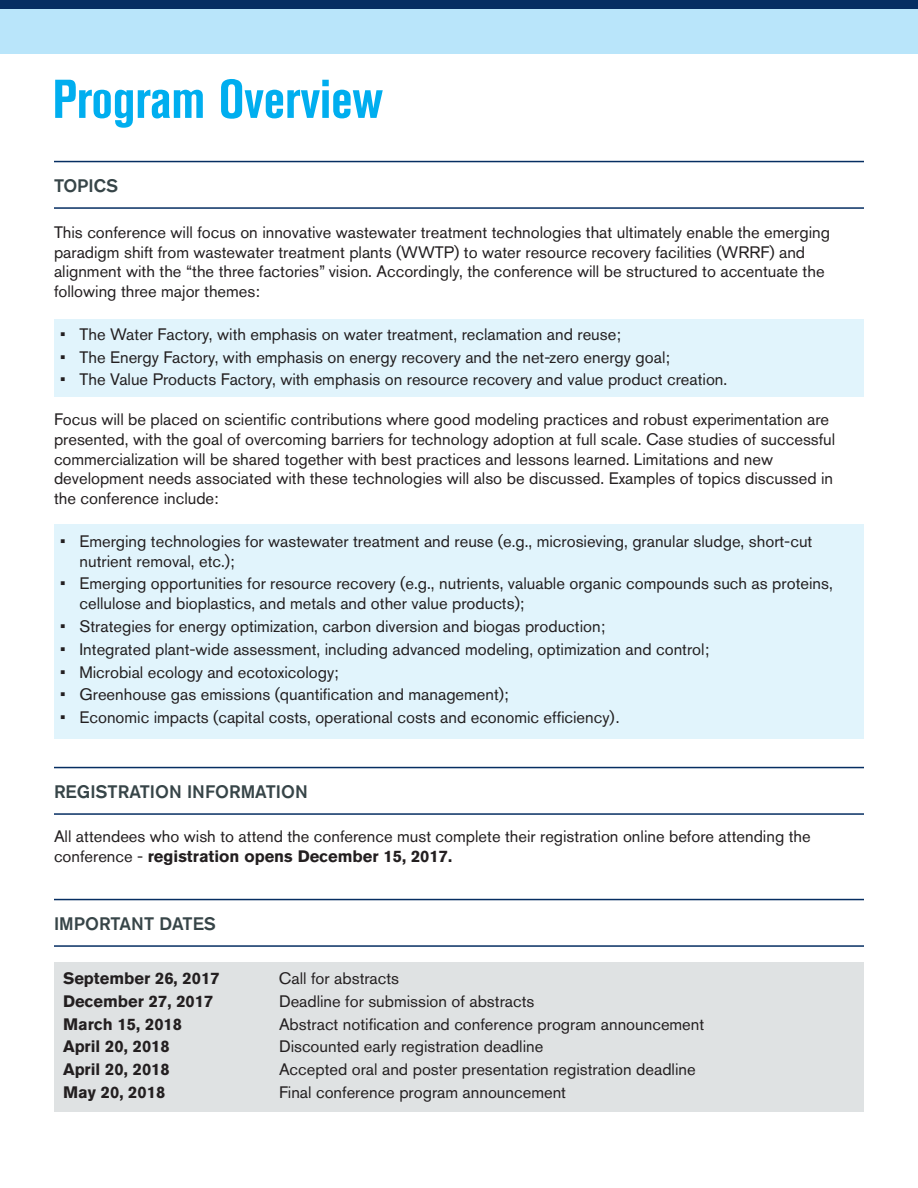
<style>
.page{position:relative;width:918px;height:1188px;background:#fff}
.page>*{position:absolute;margin:0;border:0;box-sizing:border-box;transform-origin:0 0}
.t1{font:700 condensed 54px "Akzidenz Grotesk BE";color:#00aeef}
.t2{font:500 18px "Akzidenz Grotesk BQ";color:#374548}
.t3{font:16.5px/19.8px "Akzidenz Grotesk BQ";color:#231f20}
.t4{font:700 16.5px "Akzidenz Grotesk BQ";color:#231f20}
.s1{font-weight:700}
</style>
<div class="page">
<div style="left:54px;top:319px;width:810px;height:78px;background:#e1f4fc"></div>
<div style="left:54px;top:962px;width:810px;height:150px;background:#dfe2e3"></div>
<div style="left:54px;top:524px;width:810px;height:215px;background:#e1f4fc"></div>
<hr style="left:54px;top:161px;width:810px;height:1px;background:#062e62">
<hr style="left:54px;top:767px;width:810px;height:1px;background:#062e62">
<hr style="left:54px;top:899px;width:810px;height:1px;background:#062e62">
<hr style="left:54px;top:207px;width:810px;height:2px;background:#062e62">
<hr style="left:54px;top:813px;width:810px;height:2px;background:#062e62">
<hr style="left:54px;top:945px;width:810px;height:2px;background:#062e62">
<div style="left:0;top:0;width:918px;height:53px;background:#b9e5fa"></div>
<div style="left:0;top:0;width:918px;height:8px;background:#062e62"></div>
<p class="t1" style="left:52px;top:68px;width:332px">Program Overview</p>
<p class="t2" style="left:54px;top:174px;width:66px">TOPICS</p>
<p class="t3" style="left:54px;top:222px;width:777px">This conference will focus on innovative wastewater treatment technologies that ultimately enable the emerging paradigm shift from wastewater treatment plants (WWTP) to water resource recovery facilities (WRRF) and alignment with the “the three factories” vision. Accordingly, the conference will be structured to accentuate the following three major themes:</p>
<p class="t3" style="left:60px;top:324px;width:562px">• The Water Factory, with emphasis on water treatment, reclamation and reuse;</p>
<p class="t3" style="left:60px;top:347px;width:611px">• The Energy Factory, with emphasis on energy recovery and the net-zero energy goal;</p>
<p class="t3" style="left:60px;top:370px;width:669px">• The Value Products Factory, with emphasis on resource recovery and value product creation.</p>
<p class="t3" style="left:54px;top:409px;width:783px">Focus will be placed on scientific contributions where good modeling practices and robust experimentation are presented, with the goal of overcoming barriers for technology adoption at full scale. Case studies of successful commercialization will be shared together with best practices and lessons learned. Limitations and new development needs associated with these technologies will also be discussed. Examples of topics discussed in the conference include:</p>
<p class="t3" style="left:80px;top:531px;width:734px;text-indent:-20px">• Emerging technologies for wastewater treatment and reuse (e.g., microsieving, granular sludge, short-cut nutrient removal, etc.);</p>
<p class="t3" style="left:80px;top:574px;width:755px;text-indent:-20px">• Emerging opportunities for resource recovery (e.g., nutrients, valuable organic compounds such as proteins, cellulose and bioplastics, and metals and other value products);</p>
<p class="t3" style="left:60px;top:616px;width:547px">• Strategies for energy optimization, carbon diversion and biogas production;</p>
<p class="t3" style="left:60px;top:639px;width:651px">• Integrated plant-wide assessment, including advanced modeling, optimization and control;</p>
<p class="t3" style="left:60px;top:662px;width:280px">• Microbial ecology and ecotoxicology;</p>
<p class="t3" style="left:60px;top:685px;width:450px">• Greenhouse gas emissions (quantification and management);</p>
<p class="t3" style="left:60px;top:707px;width:561px">• Economic impacts (capital costs, operational costs and economic efficiency).</p>
<p class="t2" style="left:54px;top:780px;width:255px">REGISTRATION INFORMATION</p>
<p class="t3" style="left:54px;top:827px;width:758px">All attendees who wish to attend the conference must complete their registration online before attending the conference - <span class="s1">registration opens December 15, 2017.</span></p>
<p class="t2" style="left:54px;top:912px;width:163px">IMPORTANT DATES</p>
<p class="t4" style="left:63px;top:969px;width:158px">September 26, 2017</p>
<p class="t3" style="left:279px;top:968px;width:122px">Call for abstracts</p>
<p class="t4" style="left:63px;top:992px;width:152px">December 27, 2017</p>
<p class="t3" style="left:279px;top:991px;width:257px">Deadline for submission of abstracts</p>
<p class="t4" style="left:63px;top:1014px;width:121px">March 15, 2018</p>
<p class="t3" style="left:279px;top:1014px;width:427px">Abstract notification and conference program announcement</p>
<p class="t4" style="left:63px;top:1037px;width:108px">April 20, 2018</p>
<p class="t3" style="left:279px;top:1037px;width:266px">Discounted early registration deadline</p>
<p class="t4" style="left:63px;top:1060px;width:108px">April 20, 2018</p>
<p class="t3" style="left:279px;top:1060px;width:418px">Accepted oral and poster presentation registration deadline</p>
<p class="t4" style="left:63px;top:1083px;width:104px">May 20, 2018</p>
<p class="t3" style="left:279px;top:1082px;width:289px">Final conference program announcement</p>
</div>
